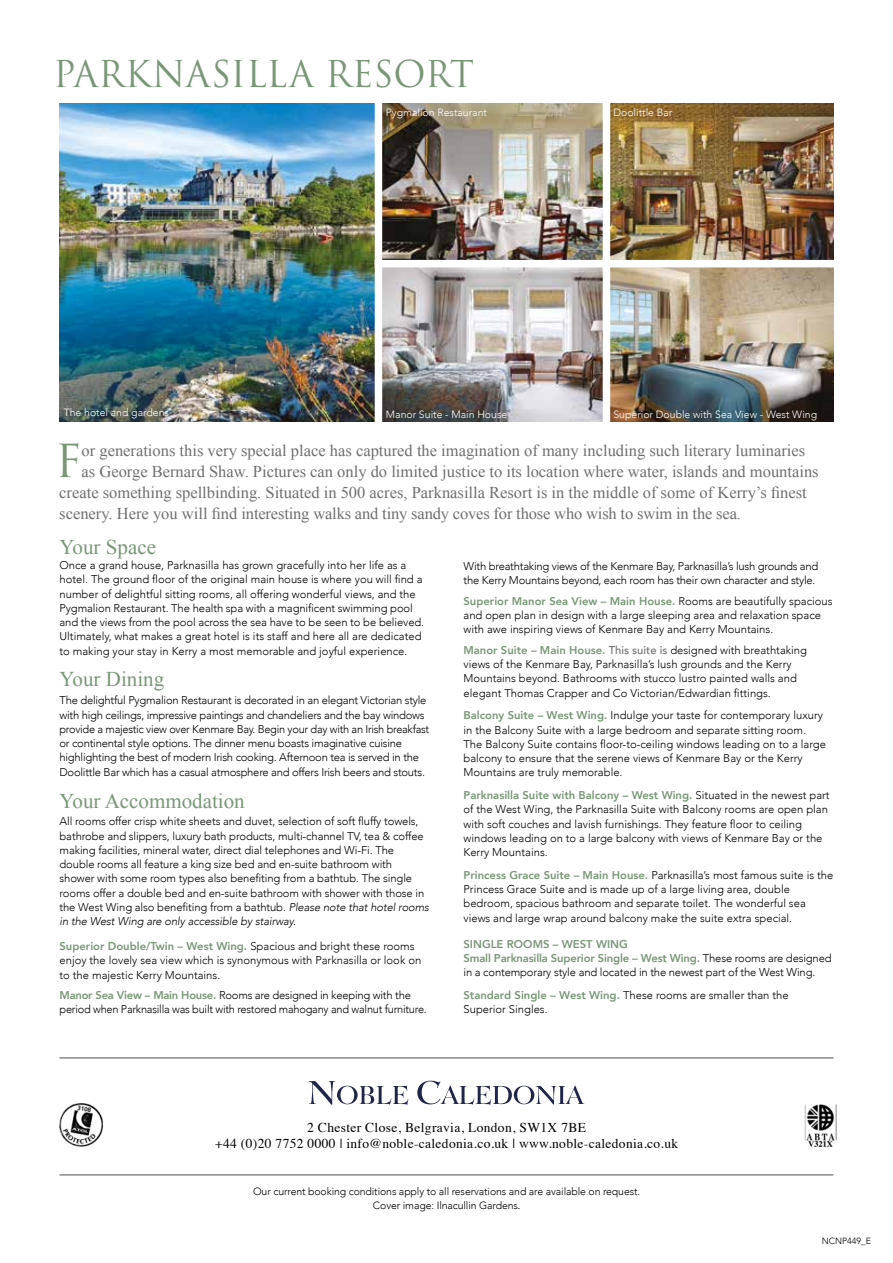
<style>
.page{position:relative;width:893px;height:1263px;background:#fff}
.page>*{position:absolute;margin:0;border:0;box-sizing:border-box;transform-origin:0 0}
.t1{font:44.4px "Trajan Pro 3";color:#799777}
.t2{font:36px "Trajan Pro 3";color:#799777}
.t3{font:21px "Times New Roman";color:#799777}
.t4{font:16.5px "Times New Roman";color:#706f6f}
.t5{font:13.5px/16.2px "Times";letter-spacing:.025em;color:#000;text-align:center}
.t6{font:300 11.25px/14.2px "Avenir";color:#000}
.t7{font:300 11.25px/14.2px "Avenir";letter-spacing:-.02em;color:#000}
.t8{font:300 10.5px/13.5px "Avenir";letter-spacing:-.01em;color:#000;text-align:center}
.t9{font:300 10.5px "Avenir";color:#fff}
.t10{font:300 9px "Avenir";color:#000}
.s1{font-style:italic}
.s2{font-weight:800;color:#799777}
.s3{font-weight:500;color:#706f6f}
.s4{font-family:"Minion Pro";font-weight:400}
</style>
<div class="page">
<hr style="left:60px;top:1057px;width:773px;height:2px;background:#878787">
<hr style="left:60px;top:1174px;width:773px;height:1px;background:#878787">
<svg style="left:309px;top:1081px;width:99px;height:24px"></svg>
<svg style="left:417px;top:1081px;width:167px;height:24px"></svg>
<img style="left:59px;top:1103px;width:45px;height:44px">
<img style="left:804px;top:1104px;width:32px;height:44px">
<img style="left:60px;top:104px;width:315px;height:317px">
<img style="left:382px;top:267px;width:221px;height:154px">
<img style="left:382px;top:104px;width:221px;height:156px">
<img style="left:610px;top:104px;width:223px;height:156px">
<img style="left:610px;top:267px;width:223px;height:154px">
<h2 class="t2" style="left:53px;top:49px;width:422px">PARKNASILLA RESORT</h2>
<p class="t9" style="left:386px;top:106px;width:103px">Pygmalion Restaurant</p>
<p class="t9" style="left:613px;top:106px;width:60px">Doolittle Bar</p>
<p class="t9" style="left:64px;top:406px;width:107px">The hotel and gardens</p>
<p class="t9" style="left:613px;top:408px;width:205px">Superior Double with Sea View - West Wing</p>
<p class="t9" style="left:386px;top:408px;width:123px">Manor Suite - Main House</p>
<h1 class="t1" style="left:55px;top:430px;width:28px">F</h1>
<h3 class="t4" style="left:82px;top:439px;width:725px">or generations this very special place has captured the imagination of many including such literary luminaries</h3>
<h3 class="t4" style="left:82px;top:460px;width:739px">as George Bernard Shaw. Pictures can only do limited justice to its location where water, islands and mountains</h3>
<h3 class="t4" style="left:59px;top:481px;width:749px">create something spellbinding. Situated in 500 acres, Parknasilla Resort is in the middle of some of Kerry’s finest</h3>
<h3 class="t4" style="left:59px;top:502px;width:683px">scenery. Here you will find interesting walks and tiny sandy coves for those who wish to swim in the sea.</h3>
<h3 class="t3" style="left:60px;top:532px;width:98px">Your Space</h3>
<p class="t6" style="left:60px;top:558px;width:366px">Once a grand house, Parknasilla has grown gracefully into her life as a hotel. The ground floor of the original main house is where you will find a number of delightful sitting rooms, all offering wonderful views, and the Pygmalion Restaurant. The health spa with a magnificent swimming pool and the views from the pool across the sea have to be seen to be believed.<br>Ultimately, what makes a great hotel is its staff and here all are dedicated to making your stay in Kerry a most memorable and joyful experience.</p>
<h3 class="t3" style="left:60px;top:665px;width:106px">Your Dining</h3>
<p class="t7" style="left:60px;top:693px;width:371px">The delightful Pygmalion Restaurant is decorated in an elegant Victorian style with high ceilings, impressive paintings and chandeliers and the bay windows provide a majestic view over Kenmare Bay. Begin your day with an Irish breakfast or continental style options. The dinner menu boasts imaginative cuisine highlighting the best of modern Irish cooking. Afternoon tea is served in the Doolittle Bar which has a casual atmosphere and offers Irish beers and stouts.</p>
<h3 class="t3" style="left:60px;top:787px;width:187px">Your Accommodation</h3>
<p class="t6" style="left:60px;top:814px;width:371px">All rooms offer crisp white sheets and duvet, selection of soft fluffy towels, bathrobe and slippers, luxury bath products, multi-channel TV, tea &amp; coffee making facilities, mineral water, direct dial telephones and Wi-Fi. The double rooms all feature a king size bed and en-suite bathroom with shower with some room types also benefiting from a bathtub. The single rooms offer a double bed and en-suite bathroom with shower with those in the West Wing also benefiting from a bathtub. <span class="s1">Please note that hotel rooms in the West Wing are only accessible by stairway.</span></p>
<p class="t6" style="left:60px;top:939px;width:363px"><span class="s2">Superior Double/Twin – West Wing.</span> Spacious and bright these rooms enjoy the lovely sea view which is synonymous with Parknasilla or look on to the majestic Kerry Mountains.</p>
<p class="t7" style="left:60px;top:988px;width:369px"><span class="s2">Manor Sea View – Main House.</span> Rooms are designed in keeping with the period when Parknasilla was built with restored mahogany and walnut furniture.</p>
<p class="t7" style="left:463px;top:559px;width:356px">With breathtaking views of the Kenmare Bay, Parknasilla’s lush grounds and the Kerry Mountains beyond, each room has their own character and style.</p>
<p class="t6" style="left:463px;top:594px;width:371px"><span class="s2">Superior Manor Sea View – Main House.</span> Rooms are beautifully spacious and open plan in design with a large sleeping area and relaxation space with awe inspiring views of Kenmare Bay and Kerry Mountains.</p>
<p class="t6" style="left:463px;top:643px;width:345px"><span class="s2">Manor Suite – Main House.</span> <span class="s3">This suite is</span> designed with breathtaking views of the Kenmare Bay, Parknasilla’s lush grounds and the Kerry Mountains beyond. Bathrooms with stucco lustro painted walls and elegant Thomas Crapper and Co Victorian/Edwardian fittings.</p>
<p class="t6" style="left:463px;top:708px;width:364px"><span class="s2">Balcony Suite – West Wing.</span> Indulge your taste for contemporary luxury in the Balcony Suite with a large bedroom and separate sitting room.<br>The Balcony Suite contains floor-to-ceiling windows leading on to a large balcony to ensure that the serene views of Kenmare Bay or the Kerry Mountains are truly memorable.</p>
<p class="t6" style="left:463px;top:788px;width:368px"><span class="s2">Parknasilla Suite with Balcony – West Wing.</span> Situated in the newest part of the West Wing, the Parknasilla Suite with Balcony rooms are open plan with soft couches and lavish furnishings. They feature floor to ceiling windows leading on to a large balcony with views of Kenmare Bay or the Kerry Mountains.</p>
<p class="t6" style="left:463px;top:868px;width:371px"><span class="s2">Princess Grace Suite – Main House.</span> Parknasilla’s most famous suite is the Princess Grace Suite and is made up of a large living area, double bedroom, spacious bathroom and separate toilet. The wonderful sea views and large wrap around balcony make the suite extra special.</p>
<p class="t6" style="left:463px;top:937px;width:370px"><span class="s2">SINGLE ROOMS – WEST WING<br>Small Parknasilla Superior Single – West Wing.</span> These rooms are designed in a contemporary style and located in the newest part of the West Wing.</p>
<p class="t6" style="left:463px;top:988px;width:327px"><span class="s2">Standard Single – West Wing.</span> These rooms are smaller than the<br>Superior Singles.</p>
<p class="t5" style="left:215px;top:1118px;width:465px">2 Chester Close, Belgravia, London, SW1X 7BE<br>+44 (0)20 7752 0000 | info@noble-caledonia.co.uk | www.noble-caledonia.co.uk</p>
<p class="t8" style="left:253px;top:1185px;width:389px">Our current booking conditions apply to all reservations and are available on request.<br>Cover image: Ilnacullin Gardens<span class="s4">.</span></p>
<p class="t10" style="left:822px;top:1235px;width:51px">NCNP449_E</p>
</div>
